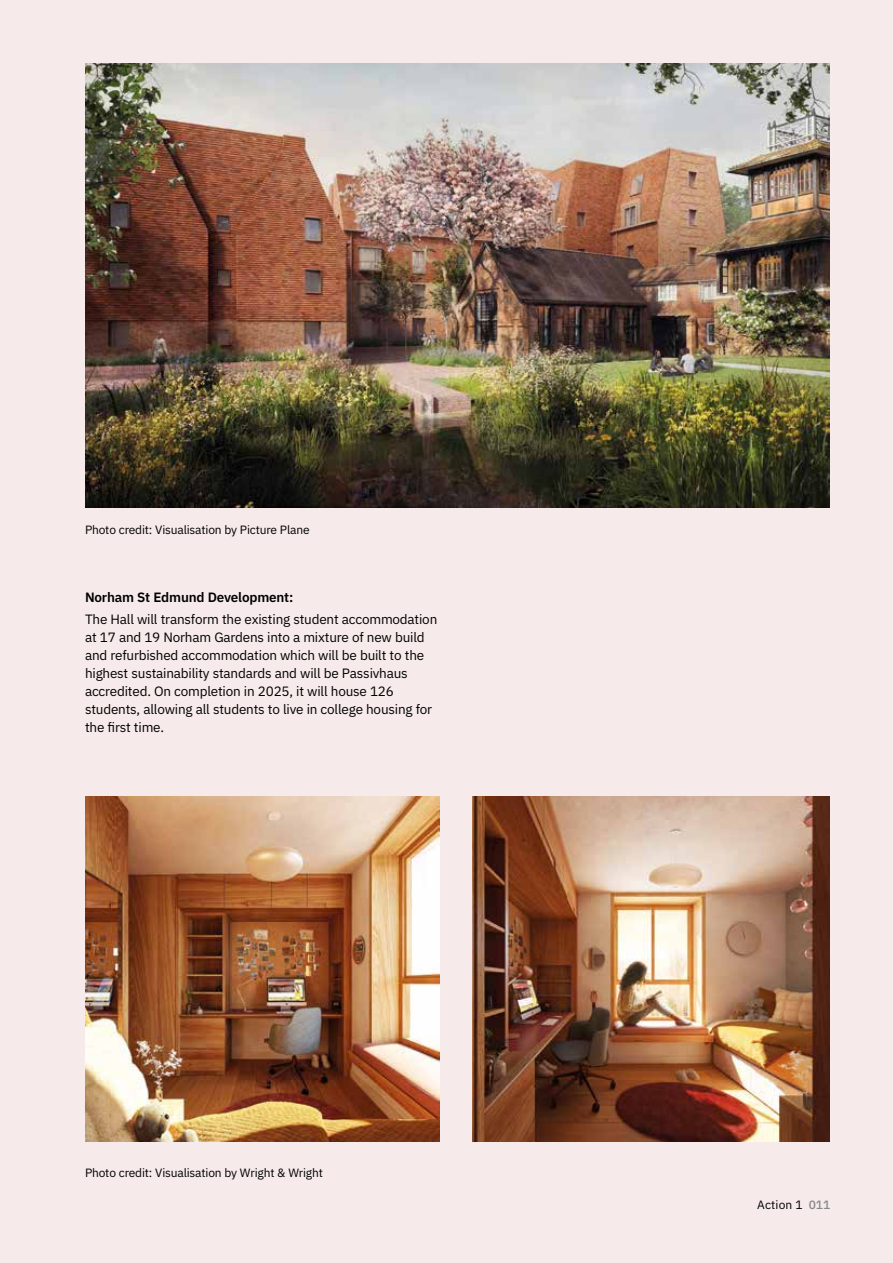
<style>
.page{position:relative;width:893px;height:1263px;background:#f6eaea}
.page>*{position:absolute;margin:0;border:0;box-sizing:border-box;transform-origin:0 0}
.t1{font:13.5px/18px "IBM Plex Sans";letter-spacing:-.015em;color:#000}
.t2{font:600 13.5px "IBM Plex Sans";letter-spacing:-.015em;color:#000}
.t3{font:12px "IBM Plex Sans";letter-spacing:-.015em;color:#000}
.s1{font-weight:500;color:#878787}
</style>
<div class="page">
<img style="left:85px;top:64px;width:744px;height:443px">
<img style="left:86px;top:796px;width:353px;height:346px">
<img style="left:472px;top:796px;width:357px;height:346px">
<p class="t3" style="left:85px;top:520px;width:226px">Photo credit: Visualisation by Picture Plane</p>
<p class="t2" style="left:85px;top:586px;width:210px">Norham St Edmund Development:</p>
<p class="t1" style="left:85px;top:609px;width:354px">The Hall will transform the existing student accommodation at 17 and 19 Norham Gardens into a mixture of new build and refurbished accommodation which will be built to the highest sustainability standards and will be Passivhaus accredited. On completion in 2025, it will house 126 students, allowing all students to live in college housing for the first time.</p>
<p class="t3" style="left:85px;top:1164px;width:239px">Photo credit: Visualisation by Wright &amp; Wright</p>
<p class="t3" style="left:757px;top:1195px;width:74px">Action 1 <span class="s1">011</span></p>
</div>
